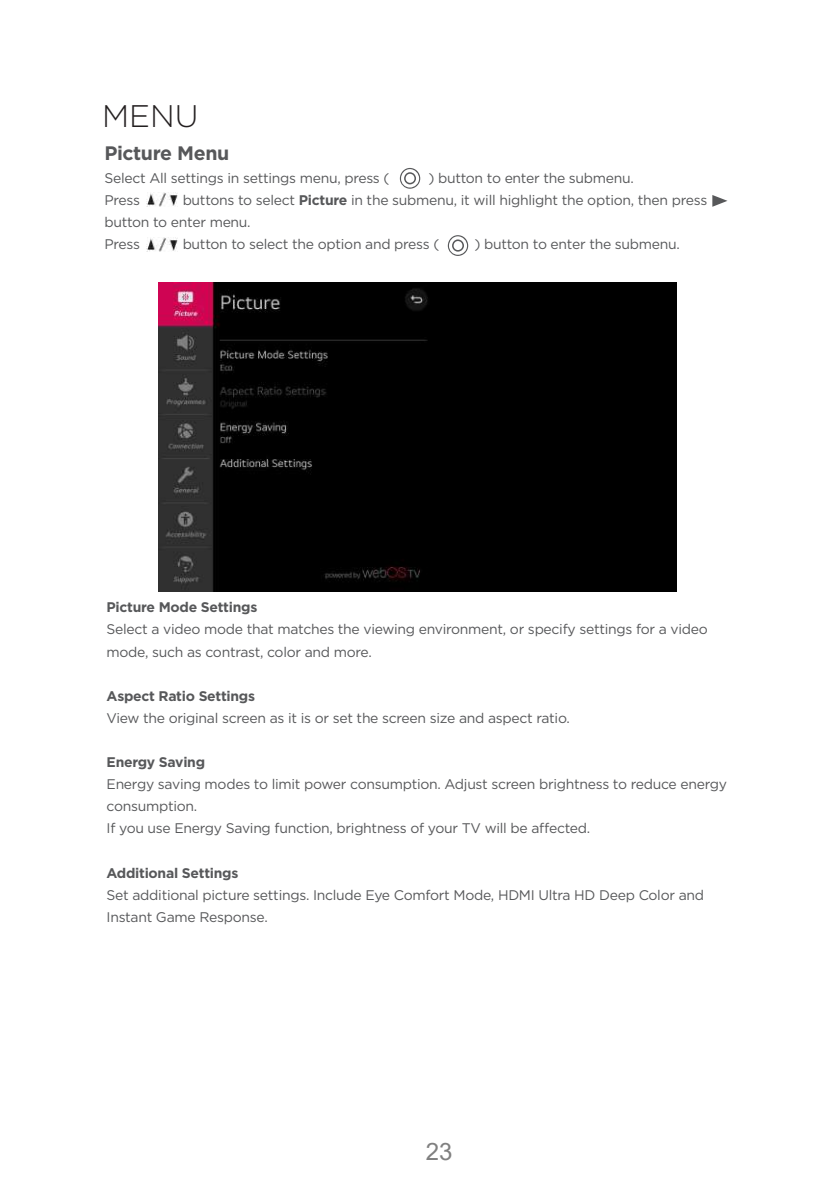
<style>
.page{position:relative;width:840px;height:1191px;background:#fff}
.page>*{position:absolute;margin:0;border:0;box-sizing:border-box;transform-origin:0 0}
.t1{font:300 31.2px "Gotham";color:#231f20}
.t2{font:24px "Arial";color:#808080}
.t3{font:700 19.6px "Gotham";letter-spacing:-.02em;color:#57585a}
.t4{font:14px/22px "Gotham";letter-spacing:-.02em;color:#57585a}
.t5{font:700 14px "Gotham";letter-spacing:-.02em;color:#57585a}
.s1{font-weight:700}
.s2{font-style:inherit}
</style>
<div class="page">
<img style="left:147px;top:192px;width:30px;height:15px">
<img style="left:147px;top:237px;width:30px;height:15px">
<svg style="left:399px;top:168px;width:21px;height:21px"></svg>
<svg style="left:447px;top:235px;width:21px;height:21px"></svg>
<svg style="left:712px;top:195px;width:15px;height:12px"></svg>
<img style="left:158px;top:282px;width:518px;height:309px">
<h1 class="t1" style="left:102px;top:97px;width:98px">MENU</h1>
<h3 class="t3" style="left:104px;top:140px;width:126px">Picture Menu</h3>
<p class="t4" style="left:104px;top:166px;width:286px">Select All settings in settings menu, press (</p>
<p class="t4" style="left:428px;top:166px;width:207px">) button to enter the submenu.</p>
<p class="t4" style="left:104px;top:188px;width:37px">Press</p>
<p class="t4" style="left:104px;top:188px;width:604px;text-indent:78px">buttons to select <span class="s1">Picture</span> in the submenu, it will highlight the option, then press button to enter menu.<br>Press</p>
<p class="t4" style="left:182px;top:233px;width:258px">button to select the option and press (</p>
<p class="t4" style="left:474px;top:233px;width:207px">) button to enter the submenu.</p>
<p class="t5" style="left:106px;top:598px;width:152px">Picture Mode Settings</p>
<p class="t4" style="left:106px;top:618px;width:602px">Select a video mode that matches the viewing environment, or specify settings for a video mode, such as contrast, color and more.</p>
<p class="t5" style="left:106px;top:686px;width:150px">Aspect Ratio Settings</p>
<p class="t4" style="left:106px;top:706px;width:464px">View the original screen as it is or set the screen size and aspect ratio.</p>
<p class="t5" style="left:106px;top:753px;width:100px">Energy Saving</p>
<p class="t4" style="left:106px;top:773px;width:621px">Energy saving modes to limit power consumption. Adjust screen brightness to reduce energy consumption.<br>If you use Energy Saving function, brightness of your TV will be affected.</p>
<p class="t5" style="left:106px;top:863px;width:133px">Additional Settings</p>
<p class="t4" style="left:106px;top:883px;width:598px">Set additional picture settings. Include Eye Comfort Mode, HDMI Ultra HD Deep Color and<br>Instant Game Response.</p>
<h2 class="t2" style="left:425px;top:1134px;width:28px">2<span class="s2">3</span></h2>
</div>
